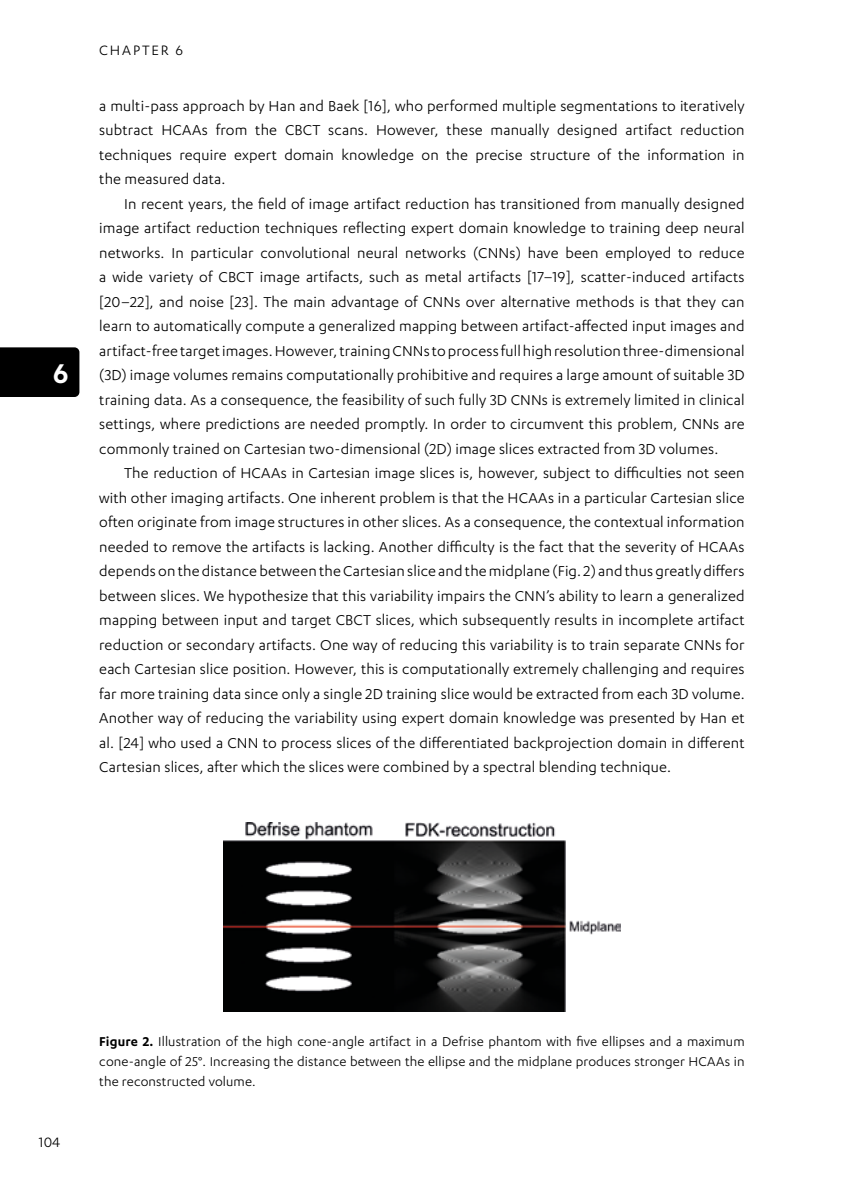
<style>
.page{position:relative;width:844px;height:1191px;background:#fff}
.page>*{position:absolute;margin:0;border:0;box-sizing:border-box;transform-origin:0 0}
.t1{font:600 31.5px "Karbon";color:#fff}
.t2{font:16.62px/24.5px "Karbon";letter-spacing:.01em;color:#000;text-align:justify}
.t3{font:15.75px "Karbon";letter-spacing:.12em;color:#000}
.t4{font:14.88px/20.1px "Karbon";letter-spacing:.01em;color:#000;text-align:justify}
.s1{font-weight:600}
</style>
<div class="page">
<div style="left:0;top:347px;width:79px;height:50px;background:#000"></div>
<img style="left:223px;top:822px;width:397px;height:189px">
<h1 class="t1" style="left:53px;top:355px;width:17px">6</h1>
<p class="t3" style="left:99px;top:42px;width:85px">CHAPTER 6</p>
<p class="t2" style="left:99px;top:93px;width:646px">a multi-pass approach by Han and Baek [16], who performed multiple segmentations to iteratively subtract HCAAs from the CBCT scans. However, these manually designed artifact reduction techniques require expert domain knowledge on the precise structure of the information in the measured data.</p>
<p class="t2" style="left:99px;top:191px;width:646px;text-indent:25px">In recent years, the field of image artifact reduction has transitioned from manually designed image artifact reduction techniques reflecting expert domain knowledge to training deep neural networks. In particular convolutional neural networks (CNNs) have been employed to reduce a wide variety of CBCT image artifacts, such as metal artifacts [17–19], scatter-induced artifacts [20–22], and noise [23]. The main advantage of CNNs over alternative methods is that they can learn to automatically compute a generalized mapping between artifact-affected input images and artifact‑free target images. However, training CNNs to process full high resolution three‑dimensional (3D) image volumes remains computationally prohibitive and requires a large amount of suitable 3D training data. As a consequence, the feasibility of such fully 3D CNNs is extremely limited in clinical settings, where predictions are needed promptly. In order to circumvent this problem, CNNs are commonly trained on Cartesian two-dimensional (2D) image slices extracted from 3D volumes.</p>
<p class="t2" style="left:99px;top:460px;width:646px;text-indent:25px">The reduction of HCAAs in Cartesian image slices is, however, subject to difficulties not seen with other imaging artifacts. One inherent problem is that the HCAAs in a particular Cartesian slice often originate from image structures in other slices. As a consequence, the contextual information needed to remove the artifacts is lacking. Another difficulty is the fact that the severity of HCAAs depends on the distance between the Cartesian slice and the midplane (Fig. 2) and thus greatly differs between slices. We hypothesize that this variability impairs the CNN’s ability to learn a generalized mapping between input and target CBCT slices, which subsequently results in incomplete artifact reduction or secondary artifacts. One way of reducing this variability is to train separate CNNs for each Cartesian slice position. However, this is computationally extremely challenging and requires far more training data since only a single 2D training slice would be extracted from each 3D volume.<br>Another way of reducing the variability using expert domain knowledge was presented by Han et al. [24] who used a CNN to process slices of the differentiated backprojection domain in different Cartesian slices, after which the slices were combined by a spectral blending technique.</p>
<p class="t3" style="left:39px;top:1133px;width:23px">104</p>
<p class="t4" style="left:99px;top:1031px;width:646px"><span class="s1">Figure 2.</span> Illustration of the high cone-angle artifact in a Defrise phantom with five ellipses and a maximum cone-angle of 25°. Increasing the distance between the ellipse and the midplane produces stronger HCAAs in the reconstructed volume.</p>
</div>
